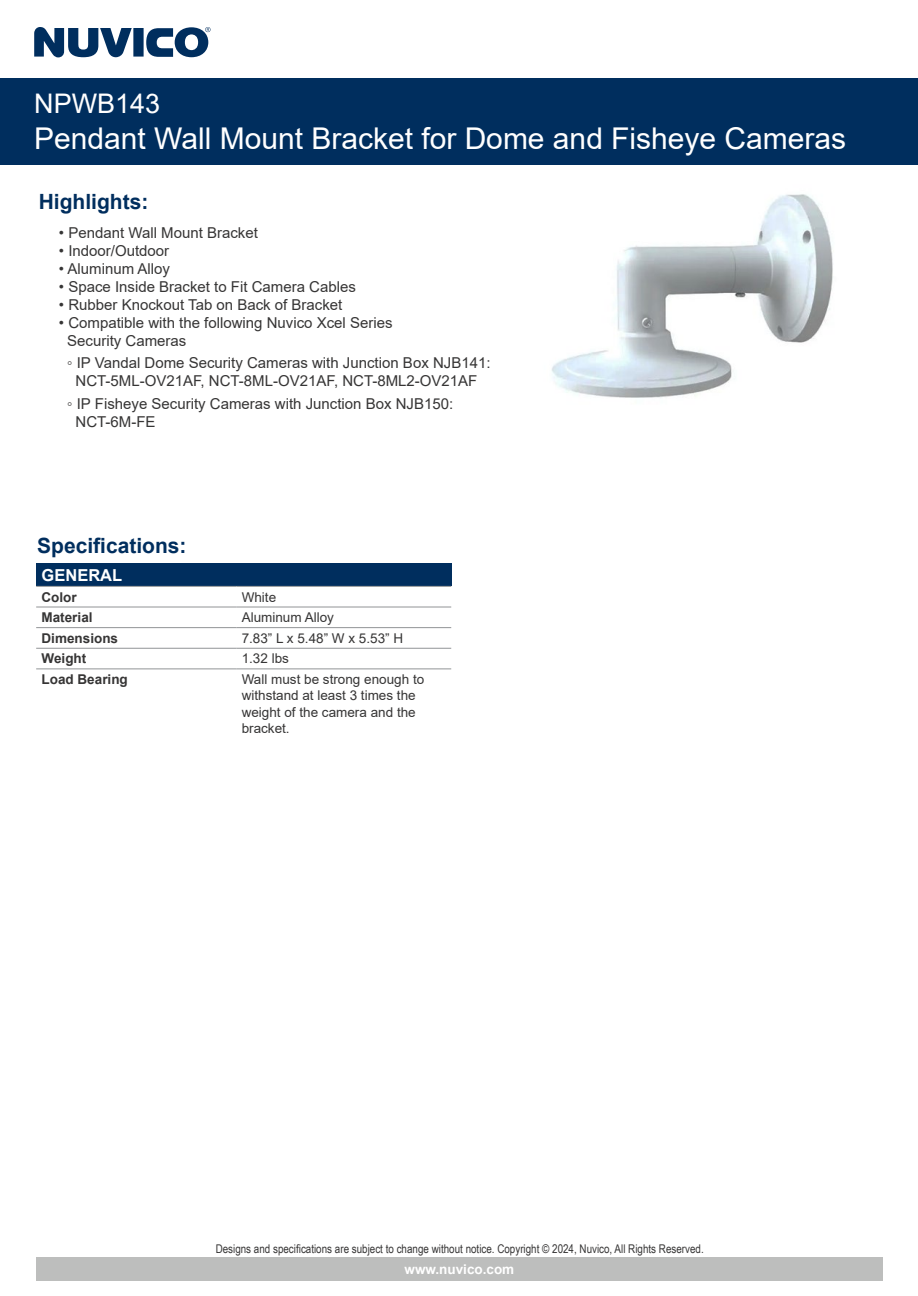
<style>
.page{position:relative;width:918px;height:1296px;background:#fff}
.page>*{position:absolute;margin:0;border:0;box-sizing:border-box;transform-origin:0 0}
.t1{font:30px "Arial";color:#fff}
.t2{font:27px "Arial";color:#fff}
.t3{font:700 21px "Arial";color:#002e5e}
.t4{font:700 16.5px "Arial";color:#fff}
.t5{font:15px/18px "Arial";color:#363535}
.t6{font:13.5px/16.2px "Arial";color:#363535}
.t7{font:700 13.5px "Arial";color:#363535}
.t8{font:700 13.5px "Arial";color:#fff}
.t9{font:12px "Arial Narrow";color:#363535}
</style>
<div class="page">
<svg style="left:34px;top:27px;width:177px;height:30px"></svg>
<div style="left:0;top:78px;width:918px;height:87px;background:#002e5e"></div>
<div style="left:36px;top:1258px;width:847px;height:23px;background:#bdbebd"></div>
<img style="left:551px;top:194px;width:282px;height:204px">
<div style="left:36px;top:564px;width:415px;height:22px;background:#002e5e"></div>
<hr style="left:36px;top:586px;width:200px;height:1px;background:#919496">
<hr style="left:236px;top:586px;width:215px;height:1px;background:#919496">
<hr style="left:36px;top:607px;width:200px;height:1px;background:#919496">
<hr style="left:236px;top:607px;width:215px;height:1px;background:#919496">
<hr style="left:36px;top:627px;width:200px;height:1px;background:#919496">
<hr style="left:236px;top:627px;width:215px;height:1px;background:#919496">
<hr style="left:36px;top:648px;width:200px;height:1px;background:#919496">
<hr style="left:236px;top:648px;width:215px;height:1px;background:#919496">
<hr style="left:36px;top:669px;width:200px;height:1px;background:#919496">
<hr style="left:236px;top:669px;width:215px;height:1px;background:#919496">
<h2 class="t2" style="left:34px;top:85px;width:128px">NPWB143</h2>
<h1 class="t1" style="left:34px;top:118px;width:814px">Pendant Wall Mount Bracket for Dome and Fisheye Cameras</h1>
<h3 class="t3" style="left:39px;top:187px;width:111px">Highlights:</h3>
<p class="t5" style="left:59px;top:223px;width:200px">• Pendant Wall Mount Bracket</p>
<p class="t5" style="left:59px;top:241px;width:112px">• Indoor/Outdoor</p>
<p class="t5" style="left:59px;top:259px;width:113px">• Aluminum Alloy</p>
<p class="t5" style="left:59px;top:277px;width:299px">• Space Inside Bracket to Fit Camera Cables</p>
<p class="t5" style="left:59px;top:295px;width:285px">• Rubber Knockout Tab on Back of Bracket</p>
<p class="t5" style="left:67px;top:313px;width:327px;text-indent:-8px">• Compatible with the following Nuvico Xcel Series<br>Security Cameras</p>
<p class="t5" style="left:67px;top:354px;width:425px;text-align:center">◦ IP Vandal Dome Security Cameras with Junction Box NJB141:<br>NCT-5ML-OV21AF, NCT-8ML-OV21AF, NCT-8ML2-OV21AF</p>
<p class="t5" style="left:76px;top:394px;width:379px;text-indent:-8px">◦ IP Fisheye Security Cameras with Junction Box NJB150:<br>NCT-6M-FE</p>
<h3 class="t3" style="left:37px;top:530px;width:151px">Specifications:</h3>
<p class="t4" style="left:42px;top:564px;width:82px">GENERAL</p>
<p class="t7" style="left:42px;top:587px;width:37px">Color</p>
<p class="t6" style="left:242px;top:589px;width:36px">White</p>
<p class="t7" style="left:42px;top:608px;width:53px">Material</p>
<p class="t6" style="left:242px;top:609px;width:94px">Aluminum Alloy</p>
<p class="t7" style="left:42px;top:629px;width:78px">Dimensions</p>
<p class="t6" style="left:242px;top:630px;width:163px">7.83” L x 5.48” W x 5.53” H</p>
<p class="t7" style="left:42px;top:649px;width:46px">Weight</p>
<p class="t6" style="left:242px;top:651px;width:49px">1.32 lbs</p>
<p class="t7" style="left:42px;top:670px;width:88px">Load Bearing</p>
<p class="t6" style="left:242px;top:671px;width:184px">Wall must be strong enough to withstand at least 3 times the weight of the camera and the bracket.</p>
<p class="t9" style="left:216px;top:1240px;width:490px">Designs and specifications are subject to change without notice. Copyright © 2024, Nuvico, All Rights Reserved.</p>
<p class="t8" style="left:405px;top:1260px;width:111px">www.nuvico.com</p>
</div>
